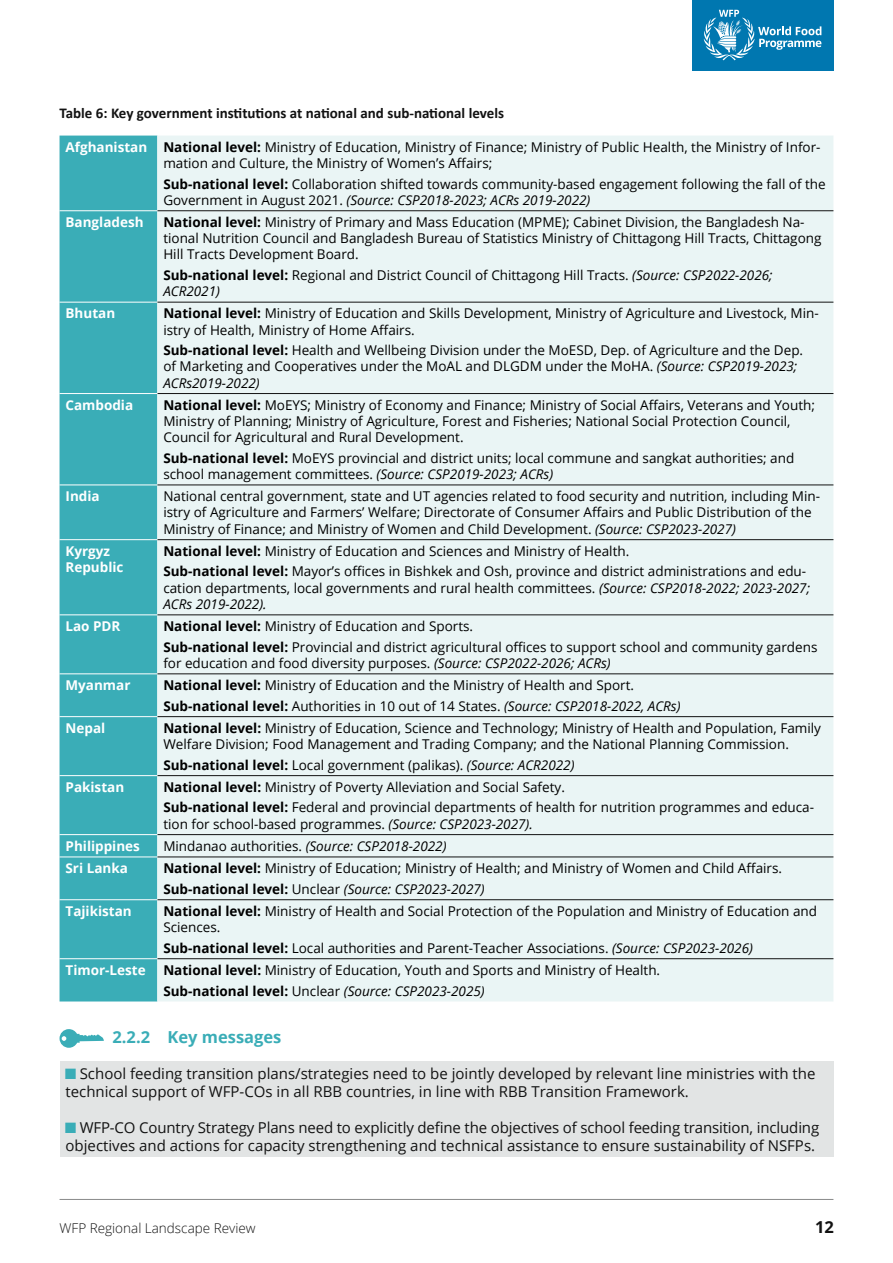
<style>
.page{position:relative;width:893px;height:1263px;background:#fff}
.page>*{position:absolute;margin:0;border:0;box-sizing:border-box;transform-origin:0 0}
.t1{font:700 16.5px "Open Sans";color:#3aadb7}
.t2{font:700 16.5px "Open Sans";color:#121212}
.t3{font:15px/18px "Open Sans";color:#121212}
.t4{font:700 15px "Calibri";color:#121212}
.t5{font:13.5px/16.2px "Open Sans";color:#000}
.t6{font:700 13.5px/16.2px "Open Sans";color:#fff}
.t7{font:italic 13.5px "Open Sans";color:#000}
.t8{font:300 13.5px "Open Sans";color:#121212}
.s1{font-weight:700;color:#fff}
.s2{font-weight:700}
.s3{font-style:italic}
.s4{font-style:normal}
.s5{font-family:"Fakt Pro";font-weight:700;color:#3aadb7}
</style>
<div class="page">
<div style="left:692px;top:0;width:141px;height:70px;background:#0077b0"></div>
<svg style="left:703px;top:10px;width:118px;height:50px"></svg>
<hr style="left:60px;top:1199px;width:773px;height:1px;background:#888a8a">
<div style="left:60px;top:136px;width:97px;height:865px;background:#3aadb7"></div>
<div style="left:157px;top:136px;width:676px;height:865px;background:#eaf5f5"></div>
<hr style="left:157px;top:210px;width:676px;height:1px;background:#121212">
<hr style="left:157px;top:302px;width:676px;height:1px;background:#121212">
<hr style="left:157px;top:393px;width:676px;height:1px;background:#121212">
<hr style="left:157px;top:485px;width:676px;height:1px;background:#121212">
<hr style="left:157px;top:539px;width:676px;height:1px;background:#121212">
<hr style="left:157px;top:615px;width:676px;height:1px;background:#121212">
<hr style="left:157px;top:674px;width:676px;height:1px;background:#121212">
<hr style="left:157px;top:716px;width:676px;height:1px;background:#121212">
<hr style="left:157px;top:775px;width:676px;height:1px;background:#121212">
<hr style="left:157px;top:834px;width:676px;height:1px;background:#121212">
<hr style="left:157px;top:857px;width:676px;height:1px;background:#121212">
<hr style="left:157px;top:899px;width:676px;height:1px;background:#121212">
<hr style="left:157px;top:958px;width:676px;height:1px;background:#121212">
<hr style="left:60px;top:210px;width:97px;height:1px;background:#fff">
<hr style="left:60px;top:302px;width:97px;height:1px;background:#fff">
<hr style="left:60px;top:393px;width:97px;height:1px;background:#fff">
<hr style="left:60px;top:485px;width:97px;height:1px;background:#fff">
<hr style="left:60px;top:539px;width:97px;height:1px;background:#fff">
<hr style="left:60px;top:615px;width:97px;height:1px;background:#fff">
<hr style="left:60px;top:674px;width:97px;height:1px;background:#fff">
<hr style="left:60px;top:716px;width:97px;height:1px;background:#fff">
<hr style="left:60px;top:775px;width:97px;height:1px;background:#fff">
<hr style="left:60px;top:834px;width:97px;height:1px;background:#fff">
<hr style="left:60px;top:857px;width:97px;height:1px;background:#fff">
<hr style="left:60px;top:899px;width:97px;height:1px;background:#fff">
<hr style="left:60px;top:958px;width:97px;height:1px;background:#fff">
<svg style="left:59px;top:1029px;width:45px;height:19px"></svg>
<div style="left:60px;top:1061px;width:773px;height:96px;background:#e2e4e4"></div>
<p class="t4" style="left:60px;top:102px;width:446px">Table 6: Key government institutions at national and sub-national levels</p>
<p class="t5" style="left:163px;top:139px;width:659px;text-indent:-98px"><span class="s1">Afghanistan</span> <span class="s2">National level:</span> Ministry of Education, Ministry of Finance; Ministry of Public Health, the Ministry of Infor&shy;mation and Culture, the Ministry of Women’s Affairs;</p>
<p class="t5" style="left:163px;top:175px;width:664px"><span class="s2">Sub-national level:</span> Collaboration shifted towards community-based engagement following the fall of the<br>Government in August 2021. <span class="s3">(Source: CSP2018-2023; ACRs 2019-2022)</span></p>
<p class="t6" style="left:66px;top:214px;width:80px">Bangladesh</p>
<p class="t5" style="left:163px;top:214px;width:660px"><span class="s2">National level:</span> Ministry of Primary and Mass Education (MPME); Cabinet Division, the Bangladesh Na&shy;tional Nutrition Council and Bangladesh Bureau of Statistics Ministry of Chittagong Hill Tracts, Chittagong<br>Hill Tracts Development Board.</p>
<p class="t5" style="left:163px;top:267px;width:611px"><span class="s2">Sub-national level:</span> Regional and District Council of Chittagong Hill Tracts. <span class="s3">(Source: CSP2022-2026;<br>ACR2021)</span></p>
<p class="t6" style="left:66px;top:305px;width:51px">Bhutan</p>
<p class="t5" style="left:163px;top:305px;width:657px"><span class="s2">National level:</span> Ministry of Education and Skills Development, Ministry of Agriculture and Livestock, Min&shy;istry of Health, Ministry of Home Affairs.</p>
<p class="t5" style="left:163px;top:342px;width:641px"><span class="s2">Sub-national level:</span> Health and Wellbeing Division under the MoESD, Dep. of Agriculture and the Dep. of Marketing and Cooperatives under the MoAL and DLGDM under the MoHA. <span class="s3">(Source: CSP2019-2023;<br>ACRs2019-2022)</span></p>
<p class="t6" style="left:66px;top:396px;width:69px">Cambodia</p>
<p class="t5" style="left:163px;top:396px;width:653px"><span class="s2">National level:</span> MoEYS; Ministry of Economy and Finance; Ministry of Social Affairs, Veterans and Youth;<br>Ministry of Planning; Ministry of Agriculture, Forest and Fisheries; National Social Protection Council,<br>Council for Agricultural and Rural Development.</p>
<p class="t5" style="left:163px;top:449px;width:633px"><span class="s2">Sub-national level:</span> MoEYS provincial and district units; local commune and sangkat authorities; and school management committees. <span class="s3">(Source: CSP2019-2023; ACRs)</span></p>
<p class="t6" style="left:66px;top:488px;width:36px">India</p>
<p class="t5" style="left:163px;top:488px;width:658px">National central government, state and UT agencies related to food security and nutrition, including Min&shy;istry of Agriculture and Farmers’ Welfare; Directorate of Consumer Affairs and Public Distribution of the<br>Ministry of Finance; and Ministry of Women and Child Development. <span class="s3">(Source: CSP2023-2027)</span></p>
<p class="t6" style="left:66px;top:543px;width:60px">Kyrgyz<br>Republic</p>
<p class="t5" style="left:163px;top:540px;width:644px;line-height:20.4px"><span class="s2">National level:</span> Ministry of Education and Sciences and Ministry of Health.<br><span class="s2">Sub-national level:</span> Mayor’s offices in Bishkek and Osh, province and district administrations and edu-</p>
<p class="t5" style="left:163px;top:579px;width:648px">cation departments, local governments and rural health committees. <span class="s3">(Source: CSP2018-2022; 2023-2027;<br>ACRs 2019-2022).</span></p>
<p class="t6" style="left:66px;top:618px;width:57px">Lao PDR</p>
<p class="t5" style="left:163px;top:616px;width:656px;line-height:20.4px"><span class="s2">National level:</span> Ministry of Education and Sports.<br><span class="s2">Sub-national level:</span> Provincial and district agricultural offices to support school and community gardens</p>
<p class="t5" style="left:163px;top:654px;width:449px">for education and food diversity purposes. <span class="s3">(Source: CSP2022-2026; ACRs)</span></p>
<p class="t6" style="left:66px;top:677px;width:66px">Myanmar</p>
<p class="t5" style="left:163px;top:675px;width:519px;line-height:20.4px"><span class="s2">National level:</span> Ministry of Education and the Ministry of Health and Sport.<br><span class="s2">Sub-national level:</span> Authorities in 10 out of 14 States. <span class="s3">(Source: CSP2018-2022, ACRs)</span></p>
<p class="t6" style="left:66px;top:720px;width:41px">Nepal</p>
<p class="t5" style="left:163px;top:720px;width:659px"><span class="s2">National level:</span> Ministry of Education, Science and Technology; Ministry of Health and Population, Family<br>Welfare Division; Food Management and Trading Company; and the National Planning Commission.</p>
<p class="t5" style="left:163px;top:756px;width:413px"><span class="s2">Sub-national level:</span> Local government (palikas). <span class="s3">(Source: ACR2022)</span></p>
<p class="t6" style="left:66px;top:779px;width:60px">Pakistan</p>
<p class="t5" style="left:163px;top:776px;width:652px;line-height:20.4px"><span class="s2">National level:</span> Ministry of Poverty Alleviation and Social Safety.<br><span class="s2">Sub-national level:</span> Federal and provincial departments of health for nutrition programmes and educa-</p>
<p class="t5" style="left:163px;top:815px;width:371px">tion for school-based programmes. <span class="s3">(Source: CSP2023-2027).</span></p>
<p class="t6" style="left:66px;top:838px;width:76px">Philippines</p>
<p class="t7" style="left:163px;top:837px;width:285px"><span class="s4">Mindanao authorities.</span> (Source: CSP2018-2022)</p>
<p class="t6" style="left:66px;top:860px;width:64px">Sri Lanka</p>
<p class="t5" style="left:163px;top:858px;width:620px;line-height:20.4px"><span class="s2">National level:</span> Ministry of Education; Ministry of Health; and Ministry of Women and Child Affairs.<br><span class="s2">Sub-national level:</span> Unclear <span class="s3">(Source: CSP2023-2027)</span></p>
<p class="t6" style="left:66px;top:903px;width:68px">Tajikistan</p>
<p class="t5" style="left:163px;top:903px;width:655px"><span class="s2">National level:</span> Ministry of Health and Social Protection of the Population and Ministry of Education and<br>Sciences.</p>
<p class="t5" style="left:163px;top:939px;width:591px"><span class="s2">Sub-national level:</span> Local authorities and Parent-Teacher Associations. <span class="s3">(Source: CSP2023-2026)</span></p>
<p class="t6" style="left:66px;top:962px;width:82px">Timor-Leste</p>
<p class="t5" style="left:163px;top:959px;width:498px;line-height:20.4px"><span class="s2">National level:</span> Ministry of Education, Youth and Sports and Ministry of Health.<br><span class="s2">Sub-national level:</span> Unclear <span class="s3">(Source: CSP2023-2025)</span></p>
<p class="t1" style="left:112px;top:1026px;width:171px">2.2.2 Key messages</p>
<p class="t3" style="left:66px;top:1064px;width:751px"><span class="s5">■</span> School feeding transition plans/strategies need to be jointly developed by relevant line ministries with the technical support of WFP-COs in all RBB countries, in line with RBB Transition Framework.</p>
<p class="t3" style="left:66px;top:1118px;width:755px"><span class="s5">■</span> WFP-CO Country Strategy Plans need to explicitly define the objectives of school feeding transition, including objectives and actions for capacity strengthening and technical assistance to ensure sustainability of NSFPs.</p>
<p class="t8" style="left:60px;top:1219px;width:198px">WFP Regional Landscape Review</p>
<p class="t2" style="left:815px;top:1216px;width:20px">12</p>
</div>
